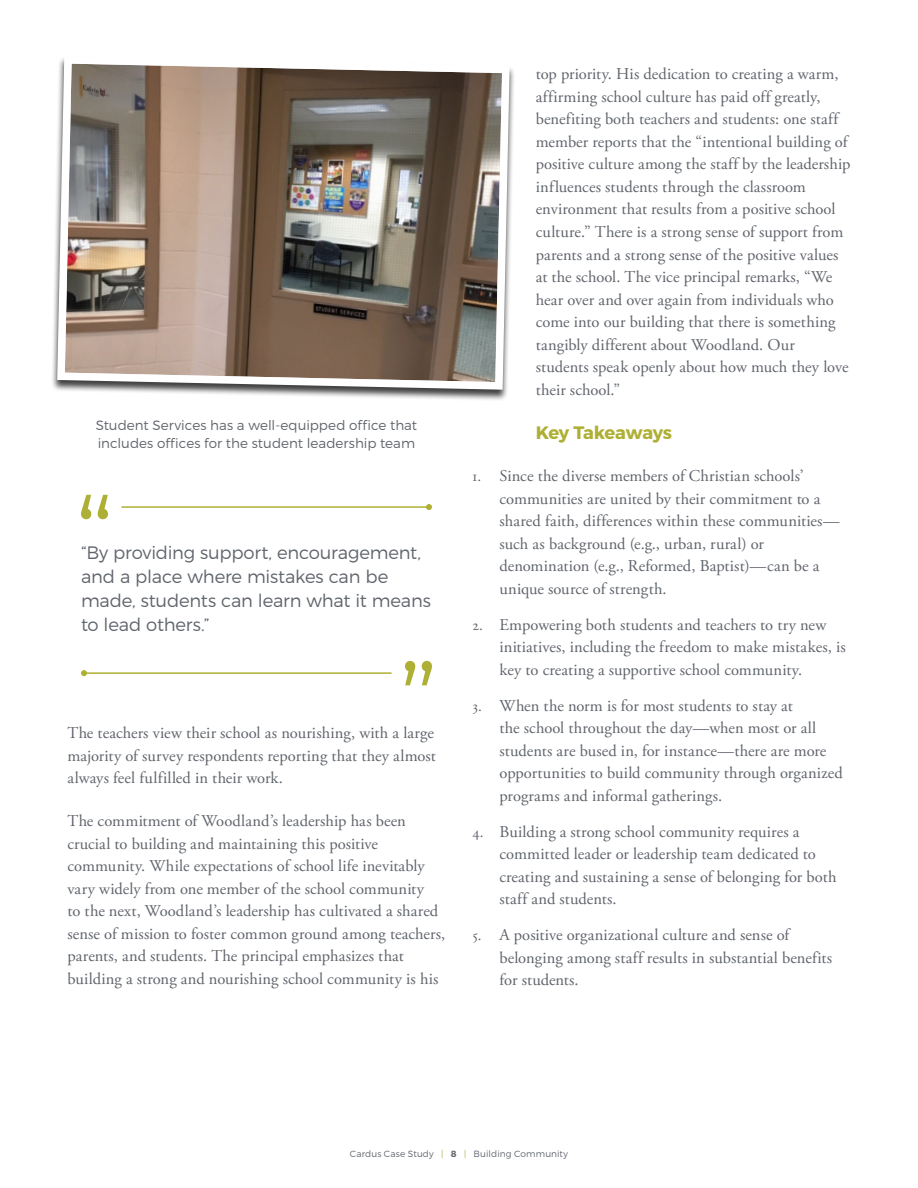
<style>
.page{position:relative;width:918px;height:1188px;background:#fff}
.page>*{position:absolute;margin:0;border:0;box-sizing:border-box;transform-origin:0 0}
.t1{font:300 18px/24px "Montserrat";letter-spacing:-.01em;color:#60656c}
.t2{font:700 18px "Montserrat";letter-spacing:-.02em;color:#aeb035}
.t3{font:16.5px/22.5px "Adobe Garamond Pro";letter-spacing:.005em;color:#60656c}
.t4{font:300 13.5px/18px "Montserrat";color:#60656c}
.t5{font:300 9px "Montserrat";letter-spacing:.015em;color:#60656c}
.s1{font-size:15px}
.s2{color:#aeb035}
.s3{font-weight:700}
</style>
<div class="page">
<svg style="left:81px;top:495px;width:27px;height:24px"></svg>
<svg style="left:405px;top:661px;width:27px;height:24px"></svg>
<hr style="left:122px;top:506px;width:307px;height:2px;background:#aeb035">
<svg style="left:426px;top:504px;width:6px;height:6px"></svg>
<hr style="left:84px;top:672px;width:308px;height:2px;background:#aeb035">
<svg style="left:81px;top:670px;width:6px;height:6px"></svg>
<div style="left:51px;top:55px;width:464px;height:346px;background:#000;opacity:.75"></div>
<img style="left:53px;top:55px;width:461px;height:339px">
<p class="t4" style="left:96px;top:416px;width:323px">Student Services has a well-equipped office that includes offices for the student leadership team</p>
<p class="t1" style="left:81px;top:540px;width:351px">“By providing support, encouragement, and a place where mistakes can be made, students can learn what it means to lead others.”</p>
<p class="t3" style="left:68px;top:722px;width:370px;text-align:justify">The teachers view their school as nourishing, with a large majority of survey respondents reporting that they almost always feel fulfilled in their work.</p>
<p class="t3" style="left:68px;top:810px;width:379px">The commitment of Woodland’s leadership has been crucial to building and maintaining this positive community. While expectations of school life inevitably vary widely from one member of the school community<br>to the next, Woodland’s leadership has cultivated a shared sense of mission to foster common ground among teachers, parents, and students. The principal emphasizes that building a strong and nourishing school community is his</p>
<p class="t3" style="left:536px;top:64px;width:316px">top priority. His dedication to creating a warm, affirming school culture has paid off greatly, benefiting both teachers and students: one staff member reports that the “intentional building of positive culture among the staff by the leadership influences students through the classroom environment that results from a positive school culture.” There is a strong sense of support from parents and a strong sense of the positive values at the school. The vice principal remarks, “We hear over and over again from individuals who come into our building that there is something tangibly different about Woodland. Our students speak openly about how much they love their school.”</p>
<p class="t2" style="left:536px;top:421px;width:138px">Key Takeaways</p>
<p class="t3" style="left:500px;top:466px;width:342px;text-indent:-27px"><span class="s1">1.</span> Since the diverse members of Christian schools’ communities are united by their commitment to a shared faith, differences within these communities— such as background (e.g., urban, rural) or denomination (e.g., Reformed, Baptist)—can be a unique source of strength.</p>
<p class="t3" style="left:500px;top:614px;width:348px;text-indent:-27px"><span class="s1">2.</span> Empowering both students and teachers to try new initiatives, including the freedom to make mistakes, is key to creating a supportive school community.</p>
<p class="t3" style="left:500px;top:695px;width:345px;text-indent:-27px"><span class="s1">3.</span> When the norm is for most students to stay at<br>the school throughout the day—when most or all students are bused in, for instance—there are more opportunities to build community through organized programs and informal gatherings.</p>
<p class="t3" style="left:500px;top:821px;width:339px;text-indent:-27px"><span class="s1">4.</span> Building a strong school community requires a committed leader or leadership team dedicated to creating and sustaining a sense of belonging for both staff and students.</p>
<p class="t3" style="left:500px;top:925px;width:334px;text-indent:-27px"><span class="s1">5.</span> A positive organizational culture and sense of belonging among staff results in substantial benefits for students.</p>
<p class="t5" style="left:350px;top:1149px;width:220px">Cardus Case Study <span class="s2">|</span> <span class="s3">8</span> <span class="s2">|</span> Building Community</p>
</div>
